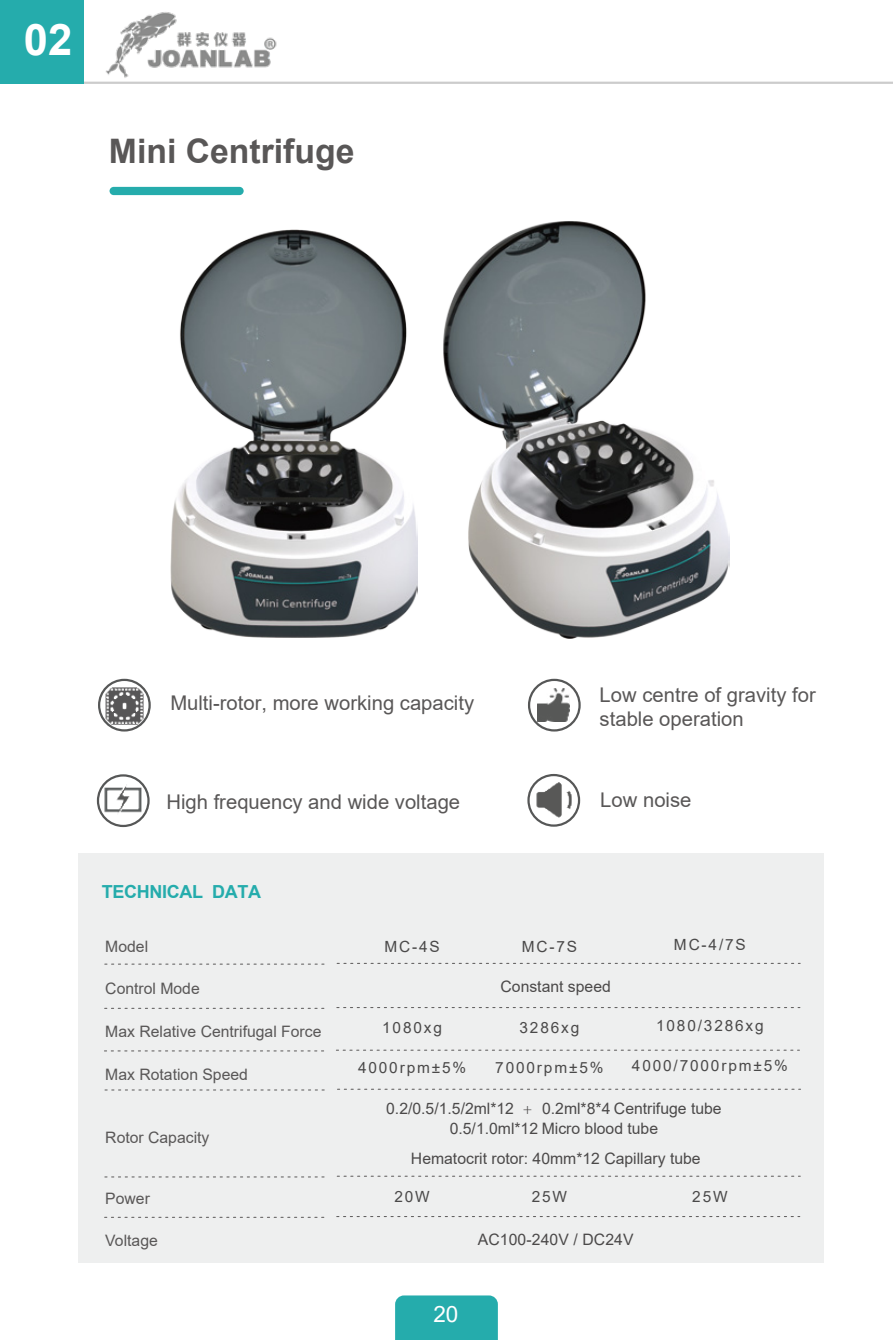
<style>
.page{position:relative;width:893px;height:1340px;background:#fff}
.page>*{position:absolute;margin:0;border:0;box-sizing:border-box;transform-origin:0 0}
.t1{font:700 43.65px "Arial";color:#fff}
.t2{font:700 33.75px "Arial";color:#595757}
.t3{font:22.5px "Arial";color:#fff}
.t4{font:20.25px/24.3px "Arial";color:#595757}
.t5{font:700 18px "Arial";letter-spacing:-.02em;color:#25acac}
.t6{font:15.75px/20.2px "Arial";color:#4b4949;text-align:center}
.t7{font:15.75px "Arial";color:#595757}
.t8{font:15.3px "Arial";letter-spacing:.12em;color:#4a4949}
.s1{font-family:"Adobe Song Std";font-weight:300}
</style>
<div class="page">
<div style="left:110px;top:187px;width:134px;height:8px;background:#25acac;border-radius:4px"></div>
<div style="left:78px;top:853px;width:746px;height:410px;background:#eeefef"></div>
<svg style="left:105px;top:1007px;width:219px;height:1px"></svg>
<svg style="left:104px;top:1050px;width:220px;height:1px"></svg>
<svg style="left:105px;top:963px;width:220px;height:1px"></svg>
<svg style="left:105px;top:1176px;width:220px;height:1px"></svg>
<svg style="left:105px;top:1216px;width:219px;height:1px"></svg>
<svg style="left:105px;top:1089px;width:220px;height:1px"></svg>
<svg style="left:337px;top:1007px;width:463px;height:1px"></svg>
<svg style="left:336px;top:1049px;width:463px;height:1px"></svg>
<svg style="left:337px;top:962px;width:463px;height:1px"></svg>
<svg style="left:337px;top:1175px;width:463px;height:1px"></svg>
<svg style="left:337px;top:1216px;width:463px;height:1px"></svg>
<svg style="left:337px;top:1088px;width:464px;height:1px"></svg>
<div style="left:97px;top:774px;width:53px;height:53px;border:2px solid #565757;border-radius:50%"></div>
<img style="left:104px;top:780px;width:42px;height:38px">
<div style="left:528px;top:678px;width:53px;height:53px;border:2px solid #565757;border-radius:50%"></div>
<img style="left:538px;top:688px;width:32px;height:33px">
<img style="left:533px;top:781px;width:41px;height:37px">
<div style="left:527px;top:774px;width:53px;height:52px;border:2px solid #565757;border-radius:50%"></div>
<div style="left:98px;top:678px;width:53px;height:53px;border:2px solid #565757;border-radius:50%"></div>
<img style="left:104px;top:685px;width:41px;height:40px">
<img style="left:443px;top:221px;width:286px;height:417px">
<img style="left:170px;top:229px;width:247px;height:408px">
<hr style="left:0;top:82px;width:893px;height:2px;background:#ccc">
<img style="left:95px;top:12px;width:191px;height:70px">
<div style="left:0;top:0;width:84px;height:84px;background:#25acac"></div>
<div style="left:395px;top:1295px;width:103px;height:44px;background:#25acac"></div>
<h1 class="t1" style="left:24px;top:9px;width:50px">02</h1>
<h2 class="t2" style="left:109px;top:127px;width:247px">Mini Centrifuge</h2>
<p class="t4" style="left:170px;top:691px;width:305px">Multi-rotor, more working capacity</p>
<p class="t4" style="left:166px;top:790px;width:295px">High frequency and wide voltage</p>
<p class="t4" style="left:600px;top:682px;width:218px">Low centre of gravity for stable operation</p>
<p class="t4" style="left:600px;top:787px;width:93px">Low noise</p>
<p class="t5" style="left:102px;top:878px;width:161px">TECHNICAL DATA</p>
<p class="t7" style="left:105px;top:935px;width:44px">Model</p>
<p class="t7" style="left:105px;top:977px;width:96px">Control Mode</p>
<p class="t7" style="left:105px;top:1020px;width:218px">Max Relative Centrifugal Force</p>
<p class="t7" style="left:105px;top:1063px;width:144px">Max Rotation Speed</p>
<p class="t8" style="left:384px;top:935px;width:57px">MC-4S</p>
<p class="t8" style="left:382px;top:1016px;width:61px">1080xg</p>
<p class="t8" style="left:358px;top:1057px;width:110px">4000rpm±5%</p>
<p class="t8" style="left:522px;top:935px;width:57px">MC-7S</p>
<p class="t6" style="left:501px;top:976px;width:112px">Constant speed</p>
<p class="t8" style="left:519px;top:1016px;width:61px">3286xg</p>
<p class="t8" style="left:495px;top:1057px;width:110px">7000rpm±5%</p>
<p class="t8" style="left:674px;top:933px;width:73px">MC-4/7S</p>
<p class="t8" style="left:656px;top:1014px;width:109px">1080/3286xg</p>
<p class="t8" style="left:632px;top:1055px;width:158px">4000/7000rpm±5%</p>
<p class="t7" style="left:105px;top:1126px;width:106px">Rotor Capacity</p>
<p class="t7" style="left:105px;top:1187px;width:46px">Power</p>
<p class="t7" style="left:105px;top:1229px;width:54px">Voltage</p>
<p class="t6" style="left:386px;top:1098px;width:337px">0.2/0.5/1.5/2ml*12 <span class="s1">+</span> 0.2ml*8*4 Centrifuge tube<br>0.5/1.0ml*12 Micro blood tube</p>
<p class="t6" style="left:411px;top:1147px;width:291px">Hematocrit rotor: 40mm*12 Capillary tube</p>
<p class="t8" style="left:394px;top:1185px;width:37px">20W</p>
<p class="t8" style="left:532px;top:1185px;width:37px">25W</p>
<p class="t6" style="left:478px;top:1228px;width:157px">AC100-240V / DC24V</p>
<h3 class="t3" style="left:433px;top:1298px;width:27px">20</h3>
<p class="t8" style="left:692px;top:1185px;width:37px">25W</p>
</div>
